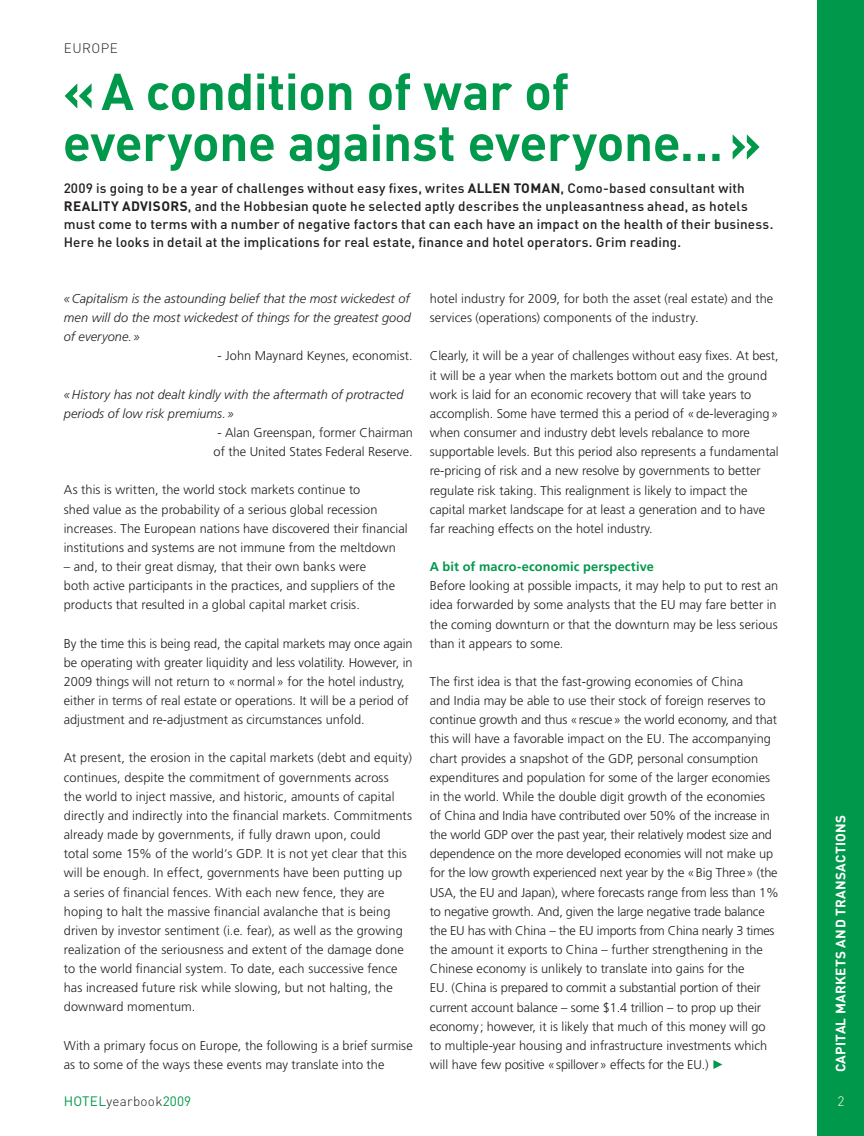
<style>
.page{position:relative;width:864px;height:1136px;background:#fff}
.page>*{position:absolute;margin:0;border:0;box-sizing:border-box;transform-origin:0 0}
.t1{font:700 51px/51px "DIN";letter-spacing:-.01em;color:#00984a}
.t2{font:500 13.5px/18px "DIN";letter-spacing:.01em;color:#231f20}
.t3{font:700 13.5px "DIN";letter-spacing:.02em;color:#fff}
.t4{font:13.5px "DIN";letter-spacing:.02em;color:#00984a}
.t5{font:300 13.5px "DIN";letter-spacing:.04em;color:#231f20}
.t6{font:300 13.5px "DIN";color:#fff}
.t7{font:300 12.75px/19.2px "Frutiger LT Std";color:#231f20}
.t8{font:italic 300 12.75px/19.2px "Frutiger LT Std";letter-spacing:.005em;color:#231f20;text-align:justify}
.t9{font:700 12.75px "Frutiger LT Std";letter-spacing:.01em;color:#00984a}
.s1{font-weight:700}
.s2{font-weight:300;color:#231f20}
</style>
<div class="page">
<div style="left:816px;top:0;width:47px;height:1135px;background:#00984a"></div>
<svg style="left:713px;top:1060px;width:9px;height:8px"></svg>
<p class="t5" style="left:64px;top:40px;width:56px">EUROPE</p>
<h1 class="t1" style="left:63px;top:64px;width:699px">«A condition of war of everyone against everyone…»</h1>
<p class="t2" style="left:64px;top:178px;width:710px">2009 is going to be a year of challenges without easy fixes, writes <span class="s1">ALLEN TOMAN</span>, Como-based consultant with <span class="s1">REALITY ADVISORS</span>, and the Hobbesian quote he selected aptly describes the unpleasantness ahead, as hotels must come to terms with a number of negative factors that can each have an impact on the health of their business.<br>Here he looks in detail at the implications for real estate, finance and hotel operators. Grim reading.</p>
<p class="t8" style="left:64px;top:289px;width:348px">«Capitalism is the astounding belief that the most wickedest of men will do the most wickedest of things for the greatest good of everyone. »</p>
<p class="t7" style="left:217px;top:346px;width:197px">- John Maynard Keynes, economist.</p>
<p class="t8" style="left:64px;top:385px;width:341px">«History has not dealt kindly with the aftermath of protracted periods of low risk premiums. »</p>
<p class="t7" style="left:213px;top:423px;width:201px">- Alan Greenspan, former Chairman of the United States Federal Reserve.</p>
<p class="t7" style="left:64px;top:480px;width:345px">As this is written, the world stock markets continue to<br>shed value as the probability of a serious global recession increases. The European nations have discovered their financial institutions and systems are not immune from the meltdown</p>
<p class="t7" style="left:64px;top:557px;width:333px">– and, to their great dismay, that their own banks were<br>both active participants in the practices, and suppliers of the products that resulted in a global capital market crisis.</p>
<p class="t7" style="left:64px;top:633px;width:350px">By the time this is being read, the capital markets may once again be operating with greater liquidity and less volatility. However, in 2009 things will not return to «normal» for the hotel industry, either in terms of real estate or operations. It will be a period of adjustment and re-adjustment as circumstances unfold.</p>
<p class="t7" style="left:64px;top:748px;width:349px">At present, the erosion in the capital markets (debt and equity) continues, despite the commitment of governments across<br>the world to inject massive, and historic, amounts of capital directly and indirectly into the financial markets. Commitments already made by governments, if fully drawn upon, could<br>total some 15% of the world’s GDP. It is not yet clear that this will be enough. In effect, governments have been putting up<br>a series of financial fences. With each new fence, they are hoping to halt the massive financial avalanche that is being driven by investor sentiment (i.e. fear), as well as the growing realization of the seriousness and extent of the damage done to the world financial system. To date, each successive fence has increased future risk while slowing, but not halting, the downward momentum.</p>
<p class="t7" style="left:64px;top:1035px;width:350px">With a primary focus on Europe, the following is a brief surmise as to some of the ways these events may translate into the</p>
<p class="t4" style="left:64px;top:1092px;width:129px">HOTEL<span class="s2">yearbook</span>2009</p>
<p class="t7" style="left:429px;top:289px;width:345px">hotel industry for 2009, for both the asset (real estate) and the services (operations) components of the industry.</p>
<p class="t7" style="left:429px;top:346px;width:350px">Clearly, it will be a year of challenges without easy fixes. At best, it will be a year when the markets bottom out and the ground work is laid for an economic recovery that will take years to accomplish. Some have termed this a period of «de-leveraging» when consumer and industry debt levels rebalance to more supportable levels. But this period also represents a fundamental re-pricing of risk and a new resolve by governments to better regulate risk taking. This realignment is likely to impact the capital market landscape for at least a generation and to have far reaching effects on the hotel industry.</p>
<p class="t9" style="left:429px;top:559px;width:225px">A bit of macro-economic perspective</p>
<p class="t7" style="left:429px;top:576px;width:350px;text-align:justify">Before looking at possible impacts, it may help to put to rest an idea forwarded by some analysts that the EU may fare better in the coming downturn or that the downturn may be less serious than it appears to some.</p>
<p class="t7" style="left:429px;top:672px;width:350px">The first idea is that the fast-growing economies of China<br>and India may be able to use their stock of foreign reserves to continue growth and thus «rescue» the world economy, and that this will have a favorable impact on the EU. The accompanying chart provides a snapshot of the GDP, personal consumption expenditures and population for some of the larger economies in the world. While the double digit growth of the economies of China and India have contributed over 50% of the increase in the world GDP over the past year, their relatively modest size and dependence on the more developed economies will not make up for the low growth experienced next year by the «Big Three» (the USA, the EU and Japan), where forecasts range from less than 1% to negative growth. And, given the large negative trade balance the EU has with China – the EU imports from China nearly 3 times the amount it exports to China – further strengthening in the Chinese economy is unlikely to translate into gains for the<br>EU. (China is prepared to commit a substantial portion of their current account balance – some $1.4 trillion – to prop up their economy; however, it is likely that much of this money will go to multiple-year housing and infrastructure investments which will have few positive «spillover» effects for the EU.)</p>
<p class="t3" style="left:831px;top:1071px;width:259px;rotate:-90deg">CAPITAL MARKETS AND TRANSACTIONS</p>
<p class="t6" style="left:837px;top:1092px;width:8px">2</p>
</div>
